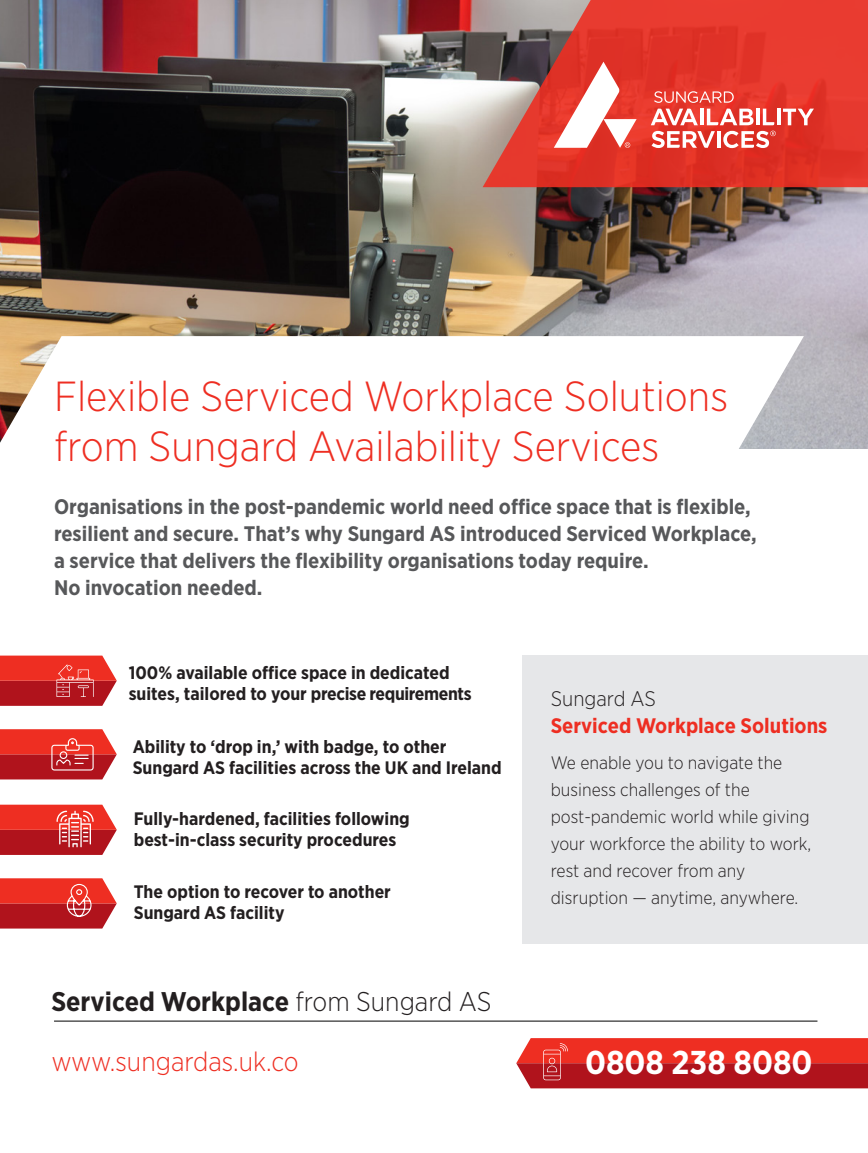
<style>
.page{position:relative;width:868px;height:1153px;background:#fff}
.page>*{position:absolute;margin:0;border:0;box-sizing:border-box;transform-origin:0 0}
.t1{font:300 42px/50.4px "Gotham Narrow";color:#ee2e22}
.t2{font:700 33px "Gotham Narrow";color:#fff}
.t3{font:700 27px "Gotham Narrow";color:#231f20}
.t4{font:300 27px "Gotham Narrow";color:#ee2e22}
.t5{font:700 21px/27px "Gotham Narrow";color:#57585a}
.t6{font:700 21px/27px "Gotham Narrow";color:#ee2e22}
.t7{font:700 18px/21px "Gotham Narrow";color:#231f20}
.t8{font:300 18px/27px "Gotham Narrow";color:#231f20}
.s1{font-weight:300}
.s2{font-weight:300;color:#231f20}
</style>
<div class="page">
<div style="left:522px;top:655px;width:345px;height:289px;background:#e6e7e9"></div>
<img style="left:0;top:0;width:867px;height:449px">
<svg style="left:0;top:336px;width:803px;height:113px"></svg>
<svg style="left:482px;top:0;width:385px;height:187px;background:#d5443a"></svg>
<hr style="left:717px;top:131px;width:3px;height:17px;background:#fff">
<svg style="left:654px;top:91px;width:79px;height:12px"></svg>
<svg style="left:651px;top:131px;width:63px;height:17px"></svg>
<svg style="left:782px;top:109px;width:31px;height:16px"></svg>
<svg style="left:776px;top:109px;width:4px;height:16px"></svg>
<hr style="left:756px;top:109px;width:3px;height:16px;background:#fff">
<hr style="left:700px;top:109px;width:3px;height:16px;background:#fff">
<svg style="left:650px;top:109px;width:47px;height:16px"></svg>
<svg style="left:762px;top:109px;width:12px;height:16px"></svg>
<svg style="left:706px;top:109px;width:47px;height:16px"></svg>
<svg style="left:723px;top:131px;width:52px;height:17px"></svg>
<svg style="left:553px;top:62px;width:83px;height:86px"></svg>
<svg style="left:0;top:655px;width:117px;height:50px;background:#d53938"></svg>
<svg style="left:0;top:804px;width:117px;height:50px;background:#d6413f"></svg>
<svg style="left:0;top:729px;width:117px;height:50px;background:#d53a38"></svg>
<div style="left:60px;top:751px;width:7px;height:8px;border:1px solid #fff;border-radius:50%"></div>
<svg style="left:0;top:878px;width:117px;height:50px;background:#d43937"></svg>
<svg style="left:516px;top:1038px;width:351px;height:50px;background:#d02826"></svg>
<hr style="left:54px;top:1020px;width:763px;height:1px;background:#000">
<p class="t1" style="left:54px;top:370px;width:675px">Flexible Serviced Workplace Solutions from Sungard Availability Services</p>
<p class="t5" style="left:54px;top:492px;width:704px">Organisations in the post-pandemic world need office space that is flexible, resilient and secure. That’s why Sungard AS introduced Serviced Workplace, a service that delivers the flexibility organisations today require.<br>No invocation needed.</p>
<p class="t7" style="left:129px;top:662px;width:344px">100% available office space in dedicated suites, tailored to your precise requirements</p>
<p class="t7" style="left:133px;top:735px;width:370px">Ability to ‘drop in,’ with badge, to other<br>Sungard AS facilities across the UK and Ireland</p>
<p class="t7" style="left:134px;top:808px;width:277px">Fully-hardened, facilities following best-in-class security procedures</p>
<p class="t7" style="left:134px;top:881px;width:258px">The option to recover to another<br>Sungard AS facility</p>
<p class="t3" style="left:51px;top:983px;width:441px">Serviced Workplace <span class="s1">from Sungard AS</span></p>
<p class="t4" style="left:51px;top:1044px;width:249px">www.sungardas.uk.co</p>
<p class="t6" style="left:550px;top:685px;width:278px"><span class="s2">Sungard AS<br></span>Serviced Workplace Solutions</p>
<p class="t8" style="left:550px;top:748px;width:262px">We enable you to navigate the business challenges of the post-pandemic world while giving your workforce the ability to work, rest and recover from any disruption — anytime, anywhere.</p>
<p class="t2" style="left:585px;top:1040px;width:229px">0808 238 8080</p>
</div>
